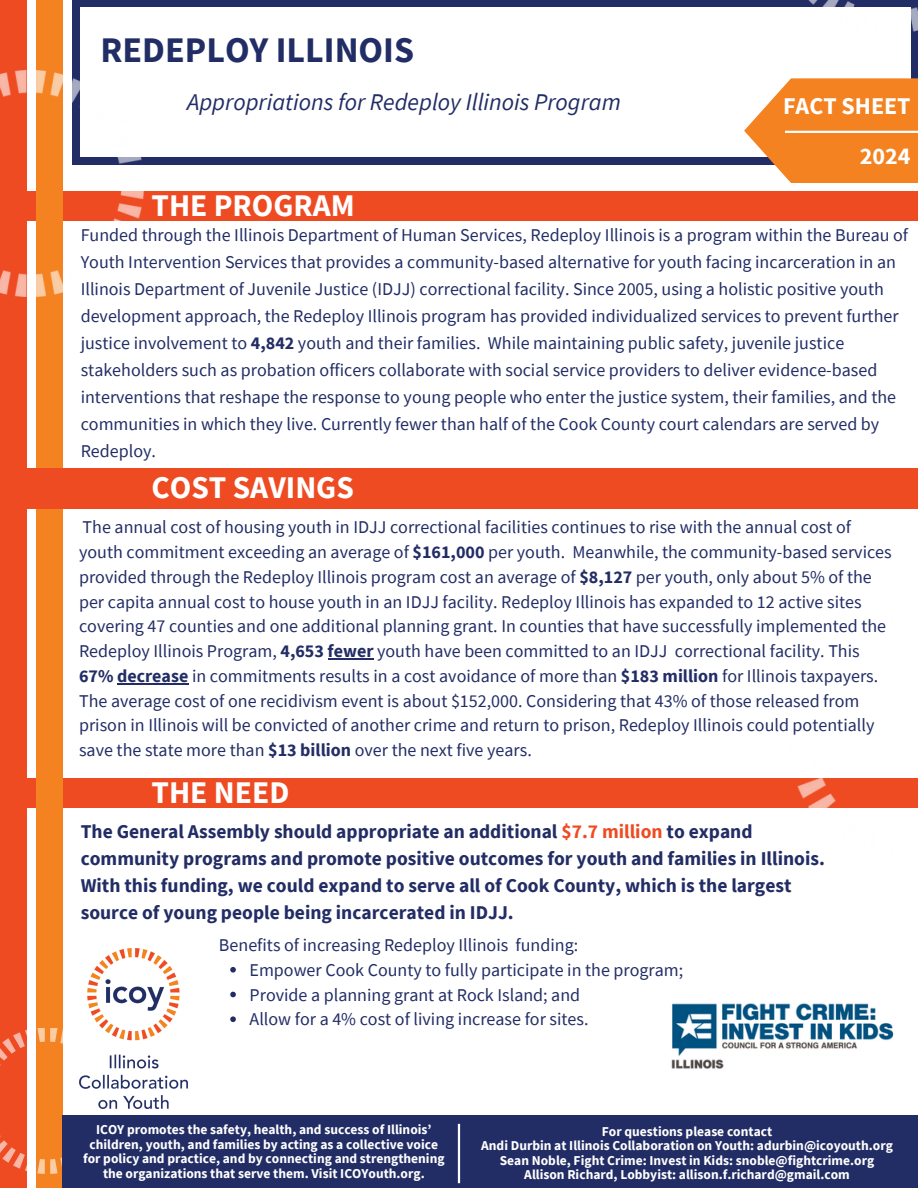
<style>
.page{position:relative;width:918px;height:1188px;background:#fff}
.page>*{position:absolute;margin:0;border:0;box-sizing:border-box;transform-origin:0 0}
.t1{font:700 36px "Source Sans Pro";color:#222d65}
.t2{font:700 31.5px "Source Sans Pro";color:#fff}
.t3{font:italic 24px "Source Sans Pro";color:#222d65}
.t4{font:700 24px/50.7px "Source Sans Pro";color:#fff;text-align:right}
.t5{font:700 19.5px/27px "Source Sans Pro";color:#222d65}
.t6{font:18px/24.8px "Source Sans Pro";color:#222d65}
.t7{font:700 13.5px/14.7px "Source Sans Pro";color:#fff;text-align:center}
.s1{font-weight:700}
.s2{color:#ef4b23}
</style>
<div class="page">
<div style="left:0;top:0;width:26px;height:1188px;background:#ef4b23"></div>
<div style="left:72px;top:0;width:846px;height:164px;background:#222d65"></div>
<div style="left:80px;top:7px;width:830px;height:150px;background:#fff"></div>
<svg style="left:744px;top:78px;width:174px;height:105px;background:#f2913e"></svg>
<hr style="left:785px;top:131px;width:133px;height:2px;background:#fff">
<div style="left:0;top:191px;width:918px;height:30px;background:#ef4b23"></div>
<div style="left:0;top:778px;width:918px;height:30px;background:#ef4b23"></div>
<div style="left:36px;top:0;width:26px;height:1188px;background:#f48220"></div>
<img style="left:0;top:70px;width:155px;height:227px">
<img style="left:0;top:1029px;width:63px;height:144px">
<img style="left:808px;top:0;width:110px;height:33px">
<img style="left:671px;top:1003px;width:223px;height:66px">
<div style="left:62px;top:1115px;width:856px;height:73px;background:#222d65"></div>
<hr style="left:458px;top:1124px;width:2px;height:59px;background:#fff">
<img style="left:797px;top:778px;width:39px;height:30px">
<div style="left:0;top:468px;width:918px;height:41px;background:#ef4b23"></div>
<svg style="left:230px;top:967px;width:6px;height:6px"></svg>
<svg style="left:230px;top:992px;width:6px;height:5px"></svg>
<svg style="left:230px;top:1016px;width:6px;height:6px"></svg>
<hr style="left:328px;top:658px;width:46px;height:1px;background:#222d65">
<hr style="left:117px;top:683px;width:71px;height:1px;background:#222d65">
<img style="left:79px;top:949px;width:108px;height:160px">
<p class="t1" style="left:101px;top:27px;width:315px">REDEPLOY ILLINOIS</p>
<p class="t3" style="left:187px;top:86px;width:435px">Appropriations for Redeploy Illinois Program</p>
<h2 class="t2" style="left:152px;top:185px;width:205px">THE PROGRAM</h2>
<h1 class="t4" style="left:783px;top:80px;width:129px">FACT SHEET<br>2024</h1>
<h6 class="t6" style="left:81px;top:221px;width:829px;line-height:27px">Funded through the Illinois Department of Human Services, Redeploy Illinois is a program within the Bureau of Youth Intervention Services that provides a community-based alternative for youth facing incarceration in an Illinois Department of Juvenile Justice (IDJJ) correctional facility. Since 2005, using a holistic positive youth development approach, the Redeploy Illinois program has provided individualized services to prevent further justice involvement to <span class="s1">4,842</span> youth and their families. While maintaining public safety, juvenile justice stakeholders such as probation officers collaborate with social service providers to deliver evidence-based interventions that reshape the response to young people who enter the justice system, their families, and the communities in which they live. Currently fewer than half of the Cook County court calendars are served by Redeploy.</h6>
<p class="t2" style="left:152px;top:467px;width:204px">COST SAVINGS</p>
<p class="t6" style="left:79px;top:515px;width:814px">The annual cost of housing youth in IDJJ correctional facilities continues to rise with the annual cost of youth commitment exceeding an average of <span class="s1">$161,000</span> per youth. Meanwhile, the community-based services provided through the Redeploy Illinois program cost an average of <span class="s1">$8,127</span> per youth, only about 5% of the per capita annual cost to house youth in an IDJJ facility. Redeploy Illinois has expanded to 12 active sites covering 47 counties and one additional planning grant. In counties that have successfully implemented the Redeploy Illinois Program, <span class="s1">4,653 fewer</span> youth have been committed to an IDJJ correctional facility. This <span class="s1">67% decrease</span> in commitments results in a cost avoidance of more than <span class="s1">$183 million</span> for Illinois taxpayers.<br>The average cost of one recidivism event is about $152,000. Considering that 43% of those released from prison in Illinois will be convicted of another crime and return to prison, Redeploy Illinois could potentially save the state more than <span class="s1">$13 billion</span> over the next five years.</p>
<h5 class="t2" style="left:152px;top:772px;width:139px">THE NEED</h5>
<p class="t5" style="left:81px;top:818px;width:746px">The General Assembly should appropriate an additional <span class="s2">$7.7 million</span> to expand community programs and promote positive outcomes for youth and families in Illinois.<br>With this funding, we could expand to serve all of Cook County, which is the largest source of young people being incarcerated in IDJJ.</p>
<h6 class="t6" style="left:219px;top:932px;width:361px">Benefits of increasing Redeploy Illinois funding:</h6>
<p class="t6" style="left:250px;top:957px;width:435px">Empower Cook County to fully participate in the program;</p>
<p class="t6" style="left:250px;top:982px;width:332px">Provide a planning grant at Rock Island; and</p>
<p class="t6" style="left:250px;top:1007px;width:340px">Allow for a 4% cost of living increase for sites.</p>
<p class="t7" style="left:83px;top:1122px;width:363px">ICOY promotes the safety, health, and success of Illinois’ children, youth, and families by acting as a collective voice for policy and practice, and by connecting and strengthening the organizations that serve them. Visit ICOYouth.org.</p>
<h3 class="t7" style="left:602px;top:1123px;width:172px">For questions please contact</h3>
<h2 class="t7" style="left:481px;top:1138px;width:413px">Andi Durbin at Illinois Collaboration on Youth: adurbin@icoyouth.org</h2>
<h6 class="t7" style="left:500px;top:1153px;width:376px">Sean Noble, Fight Crime: Invest in Kids: snoble@fightcrime.org</h6>
<h2 class="t7" style="left:524px;top:1167px;width:327px">Allison Richard, Lobbyist: allison.f.richard@gmail.com</h2>
</div>
